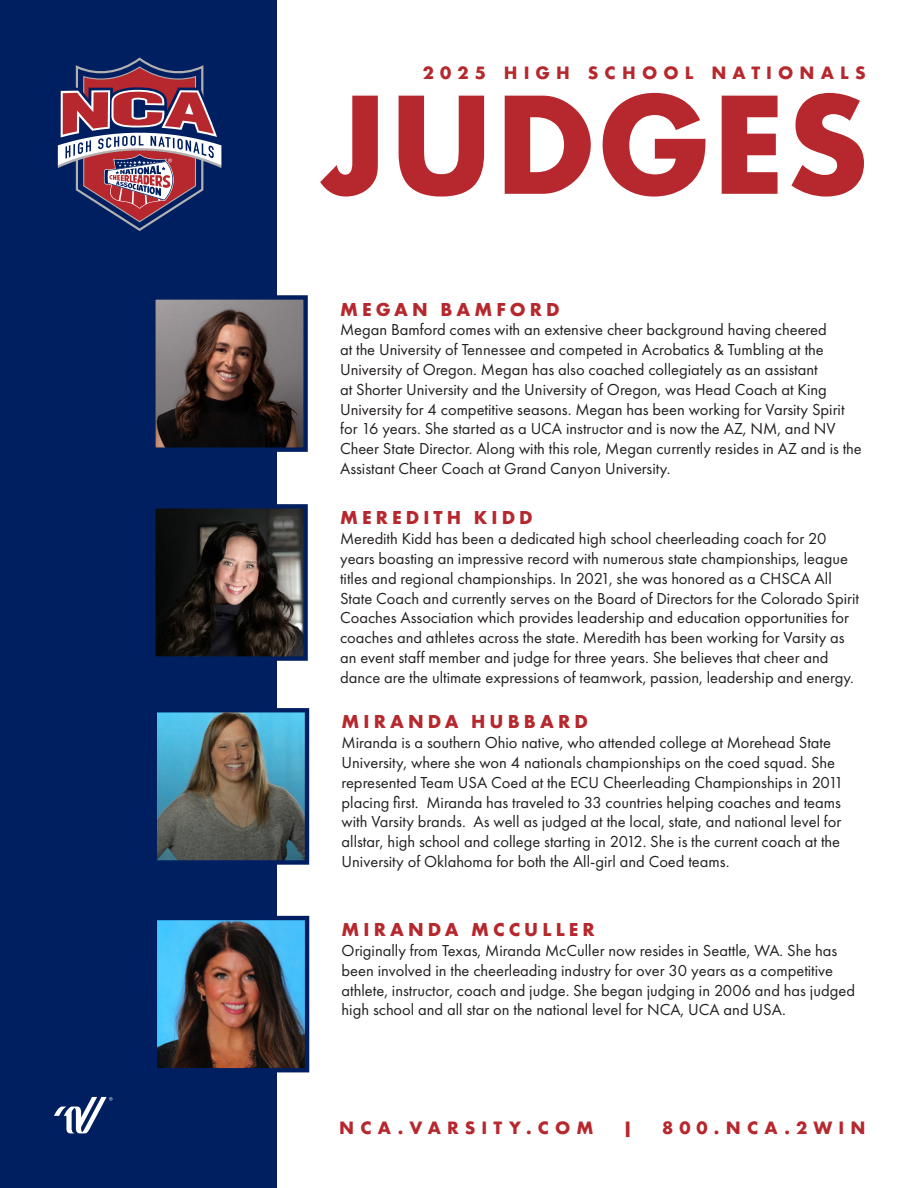
<style>
.page{position:relative;width:918px;height:1188px;background:#fff}
.page>*{position:absolute;margin:0;border:0;box-sizing:border-box;transform-origin:0 0}
.t1{font:700 130.2px "Futura";color:#b6282d}
.t2{font:700 19.5px "Futura PT";letter-spacing:.21em;color:#b6282d}
.t3{font:16.5px/19.8px "Futura PT";color:#231f20}
.t4{font:700 16.5px "Futura";letter-spacing:.37em;color:#b6282d}
</style>
<div class="page">
<div style="left:0;top:0;width:277px;height:1188px;background:#001f61"></div>
<svg style="left:58px;top:57px;width:163px;height:174px"></svg>
<svg style="left:54px;top:1097px;width:59px;height:36px"></svg>
<svg style="left:155px;top:295px;width:153px;height:157px"></svg>
<svg style="left:155px;top:504px;width:153px;height:157px"></svg>
<svg style="left:157px;top:708px;width:153px;height:157px"></svg>
<img style="left:157px;top:915px;width:153px;height:158px">
<p class="t4" style="left:423px;top:60px;width:445px">2025 HIGH SCHOOL NATIONALS</p>
<h1 class="t1" style="left:319px;top:51px;width:552px">JUDGES</h1>
<p class="t2" style="left:340px;top:296px;width:221px">MEGAN BAMFORD</p>
<p class="t3" style="left:340px;top:320px;width:523px">Megan Bamford comes with an extensive cheer background having cheered<br>at the University of Tennessee and competed in Acrobatics &amp; Tumbling at the University of Oregon. Megan has also coached collegiately as an assistant<br>at Shorter University and the University of Oregon, was Head Coach at King University for 4 competitive seasons. Megan has been working for Varsity Spirit for 16 years. She started as a UCA instructor and is now the AZ, NM, and NV Cheer State Director. Along with this role, Megan currently resides in AZ and is the Assistant Cheer Coach at Grand Canyon University.</p>
<p class="t2" style="left:340px;top:505px;width:194px">MEREDITH KIDD</p>
<p class="t3" style="left:340px;top:529px;width:520px">Meredith Kidd has been a dedicated high school cheerleading coach for 20 years boasting an impressive record with numerous state championships, league titles and regional championships. In 2021, she was honored as a CHSCA All State Coach and currently serves on the Board of Directors for the Colorado Spirit Coaches Association which provides leadership and education opportunities for coaches and athletes across the state. Meredith has been working for Varsity as an event staff member and judge for three years. She believes that cheer and dance are the ultimate expressions of teamwork, passion, leadership and energy.</p>
<p class="t2" style="left:342px;top:709px;width:248px">MIRANDA HUBBARD</p>
<p class="t3" style="left:342px;top:733px;width:503px">Miranda is a southern Ohio native, who attended college at Morehead State University, where she won 4 nationals championships on the coed squad. She represented Team USA Coed at the ECU Cheerleading Championships in 2011 placing first. Miranda has traveled to 33 countries helping coaches and teams with Varsity brands. As well as judged at the local, state, and national level for allstar, high school and college starting in 2012. She is the current coach at the University of Oklahoma for both the All-girl and Coed teams.</p>
<p class="t2" style="left:342px;top:917px;width:255px">MIRANDA MCCULLER</p>
<p class="t3" style="left:342px;top:940px;width:515px">Originally from Texas, Miranda McCuller now resides in Seattle, WA. She has been involved in the cheerleading industry for over 30 years as a competitive athlete, instructor, coach and judge. She began judging in 2006 and has judged high school and all star on the national level for NCA, UCA and USA.</p>
<p class="t4" style="left:339px;top:1116px;width:256px">NCA.VARSITY.COM</p>
<p class="t4" style="left:623px;top:1116px;width:11px">|</p>
<p class="t4" style="left:662px;top:1116px;width:205px">800.NCA.2WIN</p>
</div>
